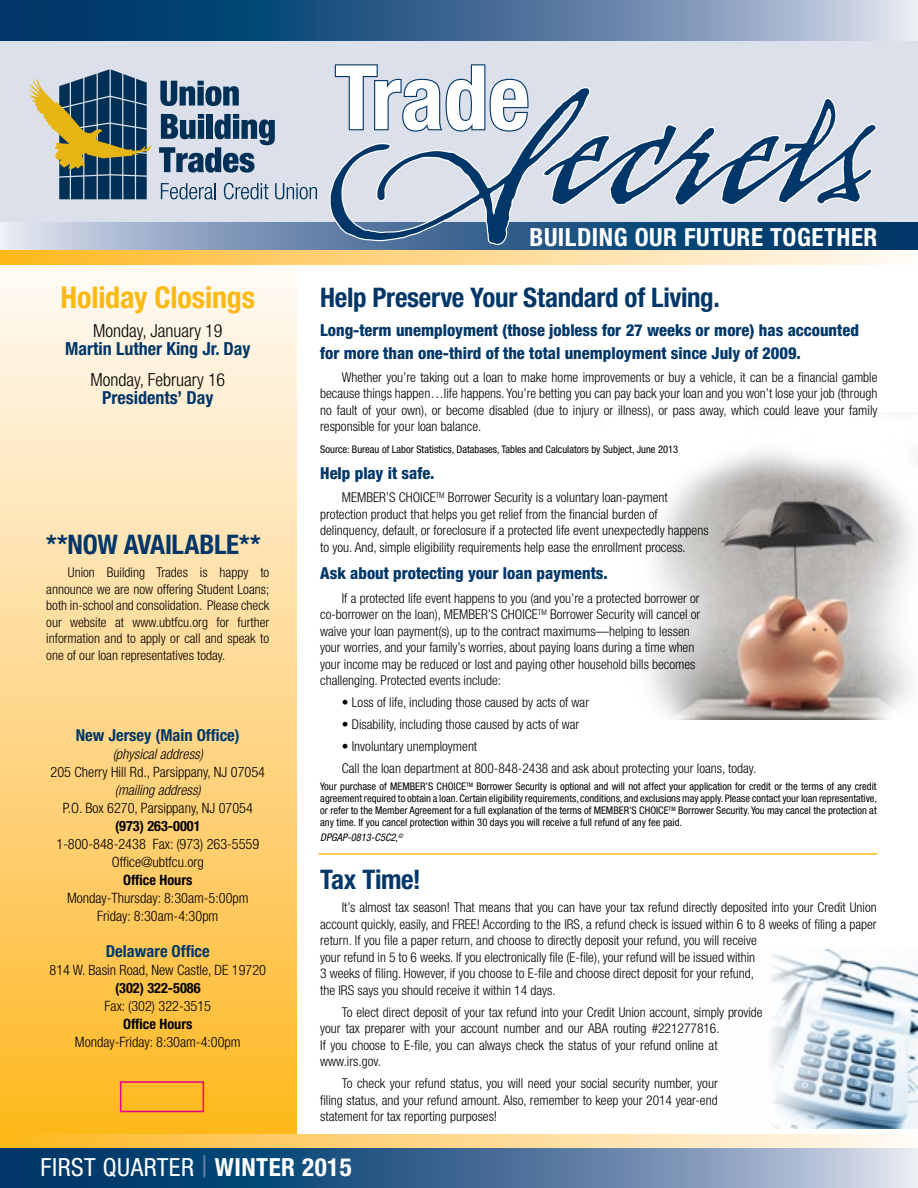
<style>
.page{position:relative;width:918px;height:1188px;background:#fff}
.page>*{position:absolute;margin:0;border:0;box-sizing:border-box;transform-origin:0 0}
.t1{font:229.5px "Arcana GMM Std Manuscript";color:#003768}
.t2{font:700 condensed 89.25px "Helvetica Neue LT Std";color:#fff}
.t3{font:700 condensed 30px "Helvetica Neue LT Std";letter-spacing:-.005em;color:#fdb913}
.t4{font:700 condensed 27px "Helvetica Neue LT Std";letter-spacing:-.015em;color:#003768}
.t5{font:700 condensed 25.05px "Helvetica Neue LT Std";letter-spacing:.02em;color:#fff}
.t6{font:condensed 25.05px "Helvetica Neue LT Std";letter-spacing:.02em;color:#fff}
.t7{font:700 condensed 18px "Helvetica Neue LT Std";color:#003768}
.t8{font:300 condensed 18px "Helvetica Neue LT Std";color:#000}
.t9{font:800 condensed 16.5px/22.5px "Helvetica Neue LT Std";color:#003768}
.t10{font:700 condensed 16.5px "Helvetica Neue LT Std";color:#003768}
.t11{font:300 condensed 14.25px/18px "Helvetica Neue LT Std";color:#000;text-align:center}
.t12{font:700 condensed 14.25px "Helvetica Neue LT Std";color:#000}
.t13{font:italic 300 condensed 14.25px "Helvetica Neue LT Std";color:#000}
.t14{font:300 condensed 13.5px/16.5px "Helvetica Neue LT Std";color:#000}
.t15{font:condensed 10.5px/12px "Helvetica Neue LT Std";color:#000;text-align:justify}
.t16{font:italic condensed 10.5px "Helvetica Neue LT Std";color:#000}
.s1{font-size:30px;color:#6380a7}
.s2{font-weight:700}
</style>
<div class="page">
<img style="left:771px;top:949px;width:147px;height:179px">
<img style="left:647px;top:413px;width:265px;height:306px">
<div style="left:0;top:246px;width:297px;height:912px;background:linear-gradient(to bottom,#fffbfa,#feb61f)"></div>
<svg style="left:0;top:250px;width:902px;height:14px;background:#fed88b"></svg>
<div style="left:0;top:0;width:918px;height:243px;background:#dbe0eb"></div>
<svg style="left:0;top:223px;width:918px;height:27px;background:#7a94b4"></svg>
<svg style="left:161px;top:183px;width:55px;height:16px"></svg>
<svg style="left:224px;top:183px;width:45px;height:16px"></svg>
<svg style="left:275px;top:183px;width:42px;height:16px"></svg>
<svg style="left:160px;top:81px;width:79px;height:25px"></svg>
<svg style="left:159px;top:114px;width:116px;height:59px"></svg>
<svg style="left:28px;top:69px;width:124px;height:130px"></svg>
<svg style="left:328px;top:64px;width:550px;height:182px"></svg>
<svg style="left:0;top:1148px;width:918px;height:40px;background:#4a7299"></svg>
<svg style="left:0;top:0;width:918px;height:40px;background:#4a7299"></svg>
<svg style="left:0;top:1134px;width:905px;height:14px;background:#fed88a"></svg>
<div style="left:120px;top:1081px;width:84px;height:31px;border:2px solid #ec008c"></div>
<hr style="left:319px;top:853px;width:559px;height:2px;background:#fdb913">
<h3 class="t3" style="left:61px;top:279px;width:196px">Holiday Closings</h3>
<h3 class="t8" style="left:93px;top:320px;width:131px">Monday, January 19</h3>
<h3 class="t7" style="left:65px;top:338px;width:187px">Martin Luther King Jr. Day</h3>
<h3 class="t8" style="left:90px;top:370px;width:136px">Monday, February 16</h3>
<h3 class="t7" style="left:102px;top:387px;width:113px">Presidents’ Day</h3>
<h3 class="t4" style="left:46px;top:528px;width:216px">**NOW AVAILABLE**</h3>
<p class="t14" style="left:46px;top:564px;width:225px;text-align:justify;text-indent:22px">Union Building Trades is happy to announce we are now offering Student Loans; both in-school and consolidation. Please check our website at www.ubtfcu.org for further information and to apply or call and speak to one of our loan representatives today.</p>
<p class="t10" style="left:76px;top:725px;width:165px">New Jersey (Main Office)</p>
<p class="t13" style="left:113px;top:745px;width:92px">(physical address)</p>
<p class="t11" style="left:51px;top:763px;width:216px">205 Cherry Hill Rd., Parsippany, NJ 07054</p>
<p class="t13" style="left:115px;top:781px;width:87px">(mailing address)</p>
<p class="t11" style="left:63px;top:799px;width:192px">P.O. Box 6270, Parsippany, NJ 07054</p>
<p class="t12" style="left:115px;top:817px;width:87px">(973) 263-0001</p>
<p class="t11" style="left:56px;top:834px;width:204px">1-800-848-2438 Fax: (973) 263-5559<br>Office@ubtfcu.org</p>
<p class="t12" style="left:123px;top:871px;width:71px">Office Hours</p>
<p class="t11" style="left:67px;top:888px;width:183px">Monday-Thursday: 8:30am-5:00pm<br>Friday: 8:30am-4:30pm</p>
<p class="t10" style="left:106px;top:941px;width:106px">Delaware Office</p>
<p class="t11" style="left:50px;top:961px;width:218px">814 W. Basin Road, New Castle, DE 19720</p>
<p class="t12" style="left:115px;top:979px;width:87px">(302) 322-5086</p>
<p class="t11" style="left:105px;top:997px;width:108px">Fax: (302) 322-3515</p>
<p class="t12" style="left:123px;top:1015px;width:71px">Office Hours</p>
<p class="t11" style="left:75px;top:1033px;width:167px">Monday-Friday: 8:30am-4:00pm</p>
<h2 class="t2" style="left:335px;top:43px;width:196px">Trade</h2>
<h1 class="t1" style="left:348px;top:38px;width:521px">Secrets</h1>
<h3 class="t5" style="left:530px;top:222px;width:349px">BUILDING OUR FUTURE TOGETHER</h3>
<h3 class="t4" style="left:320px;top:281px;width:401px">Help Preserve Your Standard of Living.</h3>
<p class="t9" style="left:320px;top:319px;width:540px">Long-term unemployment (those jobless for 27 weeks or more) has accounted for more than one-third of the total unemployment since July of 2009.</p>
<p class="t14" style="left:320px;top:369px;width:559px;text-align:justify;text-indent:22px">Whether you’re taking out a loan to make home improvements or buy a vehicle, it can be a financial gamble because things happen…life happens. You’re betting you can pay back your loan and you won’t lose your job (through no fault of your own), or become disabled (due to injury or illness), or pass away, which could leave your family responsible for your loan balance.</p>
<p class="t15" style="left:320px;top:444px;width:359px">Source: Bureau of Labor Statistics, Databases, Tables and Calculators by Subject, June 2013</p>
<p class="t9" style="left:320px;top:461px;width:116px">Help play it safe.</p>
<p class="t14" style="left:320px;top:489px;width:390px;text-indent:22px">MEMBER’S CHOICE<sup>TM</sup> Borrower Security is a voluntary loan-payment protection product that helps you get relief from the financial burden of delinquency, default, or foreclosure if a protected life event unexpectedly happens to you. And, simple eligibility requirements help ease the enrollment process.</p>
<p class="t9" style="left:320px;top:562px;width:289px">Ask about protecting your loan payments.</p>
<p class="t14" style="left:320px;top:590px;width:382px;text-indent:22px">If a protected life event happens to you (and you’re a protected borrower or co-borrower on the loan), MEMBER’S CHOICE<sup>TM</sup> Borrower Security will cancel or waive your loan payment(s), up to the contract maximums—helping to lessen your worries, and your family’s worries, about paying loans during a time when your income may be reduced or lost and paying other household bills becomes challenging. Protected events include:</p>
<p class="t14" style="left:342px;top:694px;width:249px">• Loss of life, including those caused by acts of war</p>
<p class="t14" style="left:342px;top:716px;width:239px">• Disability, including those caused by acts of war</p>
<p class="t14" style="left:342px;top:735px;width:416px;line-height:21.9px">• Involuntary unemployment<br>Call the loan department at 800-848-2438 and ask about protecting your loans, today.</p>
<p class="t15" style="left:320px;top:780px;width:558px">Your purchase of MEMBER’S CHOICE<sup>TM</sup> Borrower Security is optional and will not affect your application for credit or the terms of any credit agreement required to obtain a loan. Certain eligibility requirements, conditions, and exclusions may apply. Please contact your loan representative, or refer to the Member Agreement for a full explanation of the terms of MEMBER’S CHOICE<sup>TM</sup> Borrower Security. You may cancel the protection at any time. If you cancel protection within 30 days you will receive a full refund of any fee paid.</p>
<p class="t16" style="left:320px;top:831px;width:84px">DPGAP-0813-C5C2,<sup>©</sup></p>
<h3 class="t4" style="left:320px;top:863px;width:102px">Tax Time!</h3>
<p class="t14" style="left:320px;top:899px;width:558px;text-indent:22px">It’s almost tax season! That means that you can have your tax refund directly deposited into your Credit Union account quickly, easily, and FREE! According to the IRS, a refund check is issued within 6 to 8 weeks of filing a paper return. If you file a paper return, and choose to directly deposit your refund, you will receive<br>your refund in 5 to 6 weeks. If you electronically file (E-file), your refund will be issued within<br>3 weeks of filing. However, if you choose to E-file and choose direct deposit for your refund,<br>the IRS says you should receive it within 14 days.</p>
<p class="t14" style="left:320px;top:1004px;width:444px;text-indent:22px">To elect direct deposit of your tax refund into your Credit Union account, simply provide your tax preparer with your account number and our ABA routing #221277816.<br>If you choose to E-file, you can always check the status of your refund online at www.irs.gov.</p>
<p class="t14" style="left:320px;top:1075px;width:399px;text-align:justify;text-indent:22px">To check your refund status, you will need your social security number, your filing status, and your refund amount. Also, remember to keep your 2014 year-end statement for tax reporting purposes!</p>
<h3 class="t6" style="left:40px;top:1152px;width:313px">FIRST QUARTER <span class="s1">|</span> <span class="s2">WINTER 2015</span></h3>
</div>
